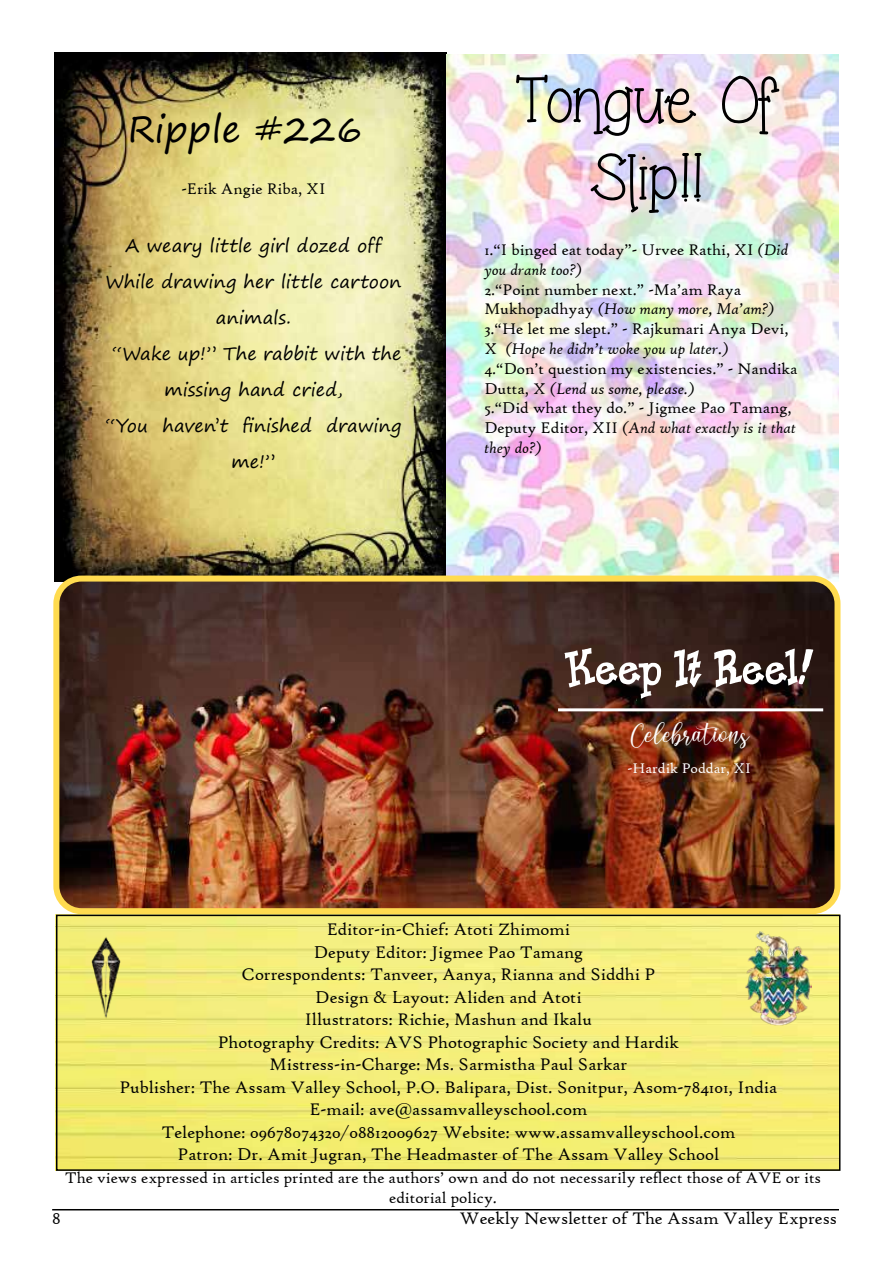
<style>
.page{position:relative;width:893px;height:1263px;background:#fff}
.page>*{position:absolute;margin:0;border:0;box-sizing:border-box;transform-origin:0 0}
.t1{font:73.35px/88.1px "Grandma's Garden";color:#000;text-align:center}
.t2{font:66px "Knick O Teen";color:#fff}
.t3{font:64.5px/77.4px "Grandma's Garden";color:#000;text-align:center}
.t4{font:36px "Segoe Print";color:#000}
.t5{font:28.5px "Lover Bunny Personaluse Script";color:#fff}
.t6{font:18px/22.5px "High Tower Text";color:#000;text-align:center}
.t7{font:18px/36px "Segoe Print";letter-spacing:.005em;color:#000;text-align:center}
.t8{font:16.5px/19.8px "High Tower Text";color:#000}
.t9{font:15px "High Tower Text";color:#fff}
.s1{font-style:italic}
</style>
<div class="page">
<img style="left:55px;top:52px;width:391px;height:529px">
<img style="left:446px;top:55px;width:392px;height:524px">
<img style="left:56px;top:578px;width:781px;height:329px">
<div style="left:53px;top:575px;width:787px;height:339px;border:6px solid #ffdb4f;border-radius:25px"></div>
<img style="left:59px;top:918px;width:778px;height:250px">
<div style="left:56px;top:915px;width:784px;height:256px;border:2px solid #000"></div>
<img style="left:65px;top:931px;width:100px;height:94px">
<img style="left:744px;top:931px;width:68px;height:94px">
<hr style="left:52px;top:1209px;width:787px;height:1px;background:#000">
<hr style="left:558px;top:708px;width:265px;height:3px;background:#fff">
<h3 class="t4" style="left:128px;top:97px;width:236px">Ripple #226</h3>
<p class="t8" style="left:181px;top:179px;width:146px">-Erik Angie Riba, XI</p>
<p class="t7" style="left:105px;top:228px;width:298px">A weary little girl dozed off<br>While drawing her little cartoon animals.<br>“Wake up!” The rabbit with the missing hand cried,<br>“You haven’t finished drawing me!”</p>
<h1 class="t1" style="left:494px;top:8px;width:284px">Tongue of<br>Slip!!</h1>
<h3 class="t3" style="left:514px;top:57px;width:268px">Tongue Of<br>Slip!!</h3>
<p class="t8" style="left:484px;top:240px;width:306px">1.“I binged eat today”- Urvee Rathi, XI <span class="s1">(Did you drank too?)</span></p>
<p class="t8" style="left:484px;top:279px;width:315px">2.“Point number next.” -Ma’am Raya Mukhopadhyay <span class="s1">(How many more, Ma’am?)<br></span>3.“He let me slept.” - Rajkumari Anya Devi, X <span class="s1">(Hope he didn’t woke you up later.)<br></span>4.“Don’t question my existencies.” - Nandika Dutta, X <span class="s1">(Lend us some, please.)<br></span>5.“Did what they do.” - Jigmee Pao Tamang, Deputy Editor, XII <span class="s1">(And what exactly is it that they do?)</span></p>
<h2 class="t2" style="left:564px;top:642px;width:250px">Keep It Reel!</h2>
<h3 class="t5" style="left:631px;top:717px;width:118px">Celebrations</h3>
<p class="t9" style="left:628px;top:760px;width:125px">-Hardik Poddar, XI</p>
<p class="t6" style="left:119px;top:918px;width:659px">Editor-in-Chief: Atoti Zhimomi<br>Deputy Editor: Jigmee Pao Tamang<br>Correspondents: Tanveer, Aanya, Rianna and Siddhi P<br>Design &amp; Layout: Aliden and Atoti<br>Illustrators: Richie, Mashun and Ikalu<br>Photography Credits: AVS Photographic Society and Hardik<br>Mistress-in-Charge: Ms. Sarmistha Paul Sarkar<br>Publisher: The Assam Valley School, P.O. Balipara, Dist. Sonitpur, Asom-784101, India E-mail: ave@assamvalleyschool.com<br>Telephone: 09678074320/08812009627 Website: www.assamvalleyschool.com<br>Patron: Dr. Amit Jugran, The Headmaster of The Assam Valley School</p>
<p class="t8" style="left:65px;top:1168px;width:758px;text-align:center">The views expressed in articles printed are the authors’ own and do not necessarily reflect those of AVE or its editorial policy.</p>
<p class="t6" style="left:52px;top:1207px;width:10px">8</p>
<p class="t6" style="left:460px;top:1207px;width:379px">Weekly Newsletter of The Assam Valley Express</p>
</div>
